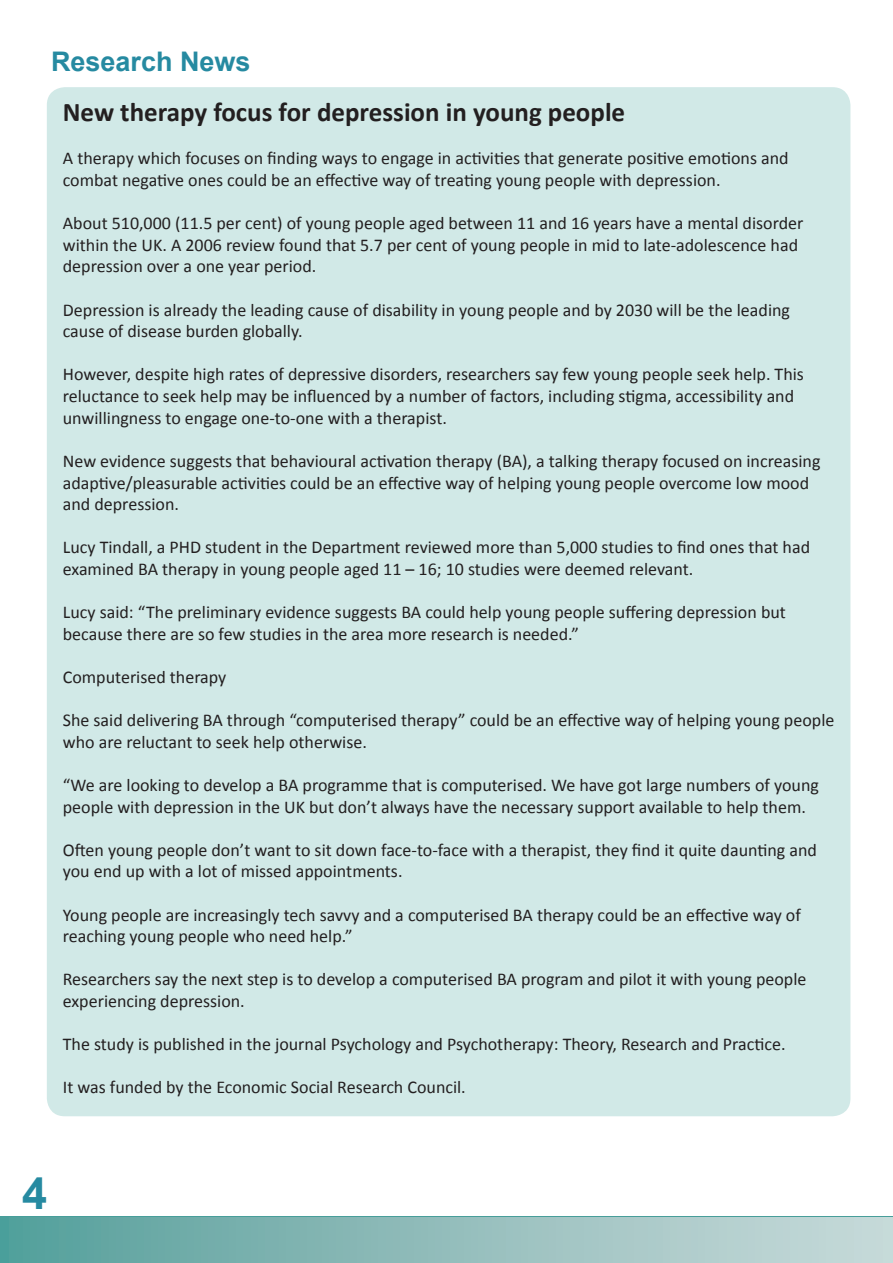
<style>
.page{position:relative;width:893px;height:1263px;background:#fff}
.page>*{position:absolute;margin:0;border:0;box-sizing:border-box;transform-origin:0 0}
.t1{font:700 45px "Arial";color:#268aa1}
.t2{font:700 27px "Calibri";color:#231f20}
.Section_Headers{font:700 27px "Arial";color:#268aa1}
.t3{font:18px/21.6px "Calibri";color:#231f20}
</style>
<div class="page">
<div style="left:0;top:1216px;width:893px;height:5px;background:#479e9a"></div>
<div style="left:0;top:1217px;width:893px;height:46px;background:linear-gradient(to right,#569f9b,#ccdbdb)"></div>
<div style="left:47px;top:87px;width:803px;height:1029px;background:#d1e9e7;border-radius:18px"></div>
<p class="Section_Headers" style="left:51px;top:43px;width:201px">Research News</p>
<p class="t2" style="left:63px;top:95px;width:564px">New therapy focus for depression in young people</p>
<p class="t3" style="left:63px;top:148px;width:727px">A therapy which focuses on finding ways to engage in activities that generate positive emotions and combat negative ones could be an effective way of treating young people with depression.</p>
<p class="t3" style="left:63px;top:213px;width:742px">About 510,000 (11.5 per cent) of young people aged between 11 and 16 years have a mental disorder within the UK. A 2006 review found that 5.7 per cent of young people in mid to late-adolescence had depression over a one year period.</p>
<p class="t3" style="left:63px;top:299px;width:729px">Depression is already the leading cause of disability in young people and by 2030 will be the leading cause of disease burden globally.</p>
<p class="t3" style="left:63px;top:364px;width:743px">However, despite high rates of depressive disorders, researchers say few young people seek help. This reluctance to seek help may be influenced by a number of factors, including stigma, accessibility and unwillingness to engage one-to-one with a therapist.</p>
<p class="t3" style="left:63px;top:450px;width:759px">New evidence suggests that behavioural activation therapy (BA), a talking therapy focused on increasing adaptive/pleasurable activities could be an effective way of helping young people overcome low mood and depression.</p>
<p class="t3" style="left:63px;top:537px;width:749px">Lucy Tindall, a PHD student in the Department reviewed more than 5,000 studies to find ones that had examined BA therapy in young people aged 11 – 16; 10 studies were deemed relevant.</p>
<p class="t3" style="left:63px;top:601px;width:725px">Lucy said: “The preliminary evidence suggests BA could help young people suffering depression but because there are so few studies in the area more research is needed.”</p>
<p class="t3" style="left:63px;top:666px;width:165px">Computerised therapy</p>
<p class="t3" style="left:63px;top:709px;width:773px">She said delivering BA through “computerised therapy” could be an effective way of helping young people who are reluctant to seek help otherwise.</p>
<p class="t3" style="left:63px;top:774px;width:758px">“We are looking to develop a BA programme that is computerised. We have got large numbers of young people with depression in the UK but don’t always have the necessary support available to help them.</p>
<p class="t3" style="left:63px;top:839px;width:756px">Often young people don’t want to sit down face-to-face with a therapist, they find it quite daunting and you end up with a lot of missed appointments.</p>
<p class="t3" style="left:63px;top:904px;width:740px">Young people are increasingly tech savvy and a computerised BA therapy could be an effective way of reaching young people who need help.”</p>
<p class="t3" style="left:63px;top:969px;width:745px">Researchers say the next step is to develop a computerised BA program and pilot it with young people experiencing depression.</p>
<p class="t3" style="left:63px;top:1033px;width:724px">The study is published in the journal Psychology and Psychotherapy: Theory, Research and Practice.</p>
<p class="t3" style="left:63px;top:1077px;width:404px">It was funded by the Economic Social Research Council.</p>
<h1 class="t1" style="left:22px;top:1163px;width:27px">4</h1>
</div>
